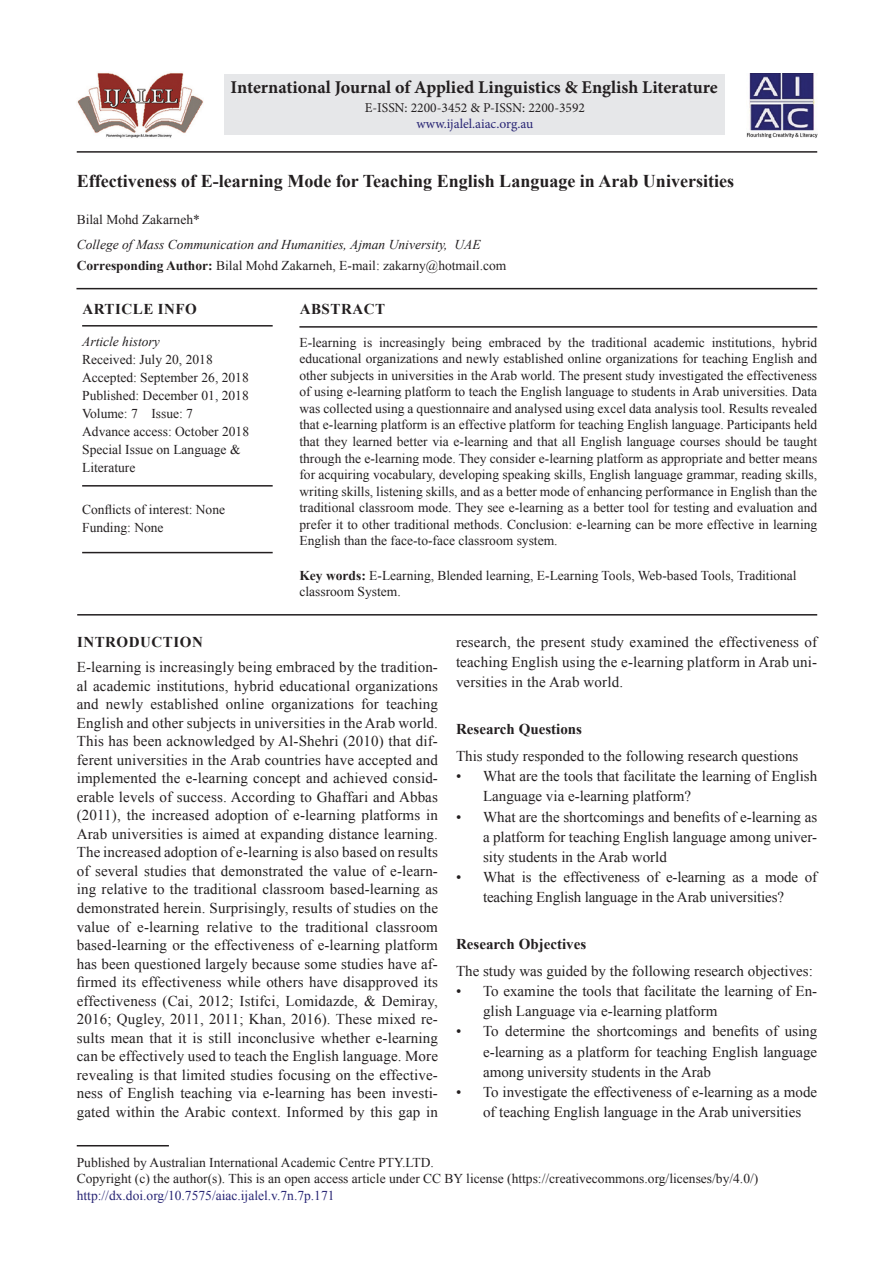
<style>
.page{position:relative;width:894px;height:1263px;background:#fff}
.page>*{position:absolute;margin:0;border:0;box-sizing:border-box;transform-origin:0 0}
.AT{font:700 18px "Times New Roman";color:#231f20}
.J_Name{font:700 18px "Minion Pro";color:#231f20}
.TXFL{font:15px/18.6px "Times New Roman";color:#231f20;text-align:justify}
.L{font:15px/20.1px "Times New Roman";color:#231f20}
.ART_INFO{font:700 15px "Times New Roman";color:#231f20}
.ART_INFO-2{font:700 15px "Times New Roman";letter-spacing:.035em;color:#231f20}
.ABSH{font:700 15px "Times New Roman";letter-spacing:.035em;color:#231f20}
.ABS{font:13.5px/16.5px "Times New Roman";color:#231f20;text-align:justify}
.PUB_Details{font:13.5px/16.5px "Times New Roman";color:#231f20}
.HIS{font:13.5px/18px "Times New Roman";color:#231f20}
.KWD{font:13.5px/16.5px "Times New Roman";color:#231f20}
.ADD{font:13.5px "Times New Roman";color:#231f20}
.AFF{font:italic 13.5px "Times New Roman";color:#231f20}
.HIS_1{font:13.5px/18px "Times New Roman";color:#231f20}
.ISSN_Num{font:13.5px "Minion Pro";color:#231f20}
.ISSN_Web{font:13.5px "Minion Pro";color:#282574}
.AU{font:13.5px "Times New Roman";color:#231f20}
.s1{font-weight:700}
.s2{font-style:italic}
.s3{color:#282574}
</style>
<div class="page">
<hr style="left:76px;top:288px;width:740px;height:1px;background:#231f20">
<hr style="left:299px;top:326px;width:517px;height:2px;background:#231f20">
<hr style="left:77px;top:614px;width:739px;height:1px;background:#231f20">
<hr style="left:77px;top:1145px;width:92px;height:1px;background:#231f20">
<div style="left:224px;top:74px;width:501px;height:60px;background:#e6e7e9"></div>
<img style="left:746px;top:73px;width:70px;height:65px">
<img style="left:77px;top:73px;width:126px;height:65px">
<hr style="left:82px;top:325px;width:190px;height:1px;background:#231f20">
<hr style="left:82px;top:485px;width:190px;height:1px;background:#231f20">
<hr style="left:82px;top:552px;width:190px;height:1px;background:#231f20">
<hr style="left:77px;top:151px;width:739px;height:2px;background:#231f20">
<p class="J_Name" style="left:230px;top:75px;width:488px">International Journal of Applied Linguistics &amp; English Literature</p>
<p class="ISSN_Num" style="left:364px;top:98px;width:222px">E-ISSN: 2200-3452 &amp; P-ISSN: 2200-3592</p>
<p class="ISSN_Web" style="left:416px;top:115px;width:118px">www.ijalel.aiac.org.au</p>
<p class="AT" style="left:77px;top:168px;width:658px">Effectiveness of E-learning Mode for Teaching English Language in Arab Universities</p>
<p class="AU" style="left:77px;top:210px;width:124px">Bilal Mohd Zakarneh*</p>
<p class="AFF" style="left:77px;top:236px;width:405px">College of Mass Communication and Humanities, Ajman University, UAE</p>
<p class="ADD" style="left:77px;top:256px;width:431px"><span class="s1">Corresponding Author:</span> Bilal Mohd Zakarneh, E-mail: zakarny@hotmail.com</p>
<p class="ART_INFO-2" style="left:82px;top:298px;width:116px">ARTICLE INFO</p>
<p class="HIS" style="left:82px;top:332px;width:168px"><span class="s2">Article history<br></span>Received: July 20, 2018<br>Accepted: September 26, 2018<br>Published: December 01, 2018<br>Volume: 7 Issue: 7<br>Advance access: October 2018</p>
<p class="HIS" style="left:82px;top:440px;width:160px">Special Issue on Language &amp;<br>Literature</p>
<p class="HIS_1" style="left:82px;top:499px;width:144px">Conflicts of interest: None<br>Funding: None</p>
<p class="ABSH" style="left:299px;top:298px;width:87px">ABSTRACT</p>
<p class="ABS" style="left:299px;top:334px;width:519px">E-learning is increasingly being embraced by the traditional academic institutions, hybrid educational organizations and newly established online organizations for teaching English and other subjects in universities in the Arab world. The present study investigated the effectiveness of using e-learning platform to teach the English language to students in Arab universities. Data was collected using a questionnaire and analysed using excel data analysis tool. Results revealed that e-learning platform is an effective platform for teaching English language. Participants held that they learned better via e-learning and that all English language courses should be taught through the e-learning mode. They consider e-learning platform as appropriate and better means for acquiring vocabulary, developing speaking skills, English language grammar, reading skills, writing skills, listening skills, and as a better mode of enhancing performance in English than the traditional classroom mode. They see e-learning as a better tool for testing and evaluation and prefer it to other traditional methods. Conclusion: e-learning can be more effective in learning English than the face-to-face classroom system.</p>
<p class="KWD" style="left:299px;top:566px;width:498px"><span class="s1">Key words:</span> E-Learning, Blended learning, E-Learning Tools, Web-based Tools, Traditional classroom System.</p>
<p class="TXFL" style="left:456px;top:631px;width:362px;line-height:20.1px">research, the present study examined the effectiveness of teaching English using the e-learning platform in Arab uni&shy;versities in the Arab world.</p>
<h2 class="ART_INFO" style="left:456px;top:718px;width:127px">Research Questions</h2>
<p class="TXFL" style="left:456px;top:746px;width:344px">This study responded to the following research questions</p>
<p class="L" style="left:483px;top:765px;width:335px;text-indent:-27px">• What are the tools that facilitate the learning of English<br>Language via e-learning platform?</p>
<p class="L" style="left:483px;top:806px;width:335px;text-align:justify;text-indent:-27px">• What are the shortcomings and benefits of e-learning as a platform for teaching English language among univer&shy;sity students in the Arab world</p>
<p class="L" style="left:456px;top:866px;width:362px;text-align:center">• What is the effectiveness of e-learning as a mode of teaching English language in the Arab universities?</p>
<h2 class="ART_INFO" style="left:456px;top:933px;width:132px">Research Objectives</h2>
<p class="TXFL" style="left:456px;top:961px;width:358px">The study was guided by the following research objectives:</p>
<p class="L" style="left:483px;top:980px;width:335px;text-indent:-27px">• To examine the tools that facilitate the learning of En&shy;glish Language via e-learning platform</p>
<p class="L" style="left:483px;top:1020px;width:335px;text-align:justify;text-indent:-27px">• To determine the shortcomings and benefits of using e-learning as a platform for teaching English language among university students in the Arab</p>
<p class="L" style="left:483px;top:1081px;width:335px;text-indent:-27px">• To investigate the effectiveness of e-learning as a mode of teaching English language in the Arab universities</p>
<h1 class="ART_INFO-2" style="left:77px;top:631px;width:127px">INTRODUCTION</h1>
<p class="TXFL" style="left:77px;top:657px;width:363px">E-learning is increasingly being embraced by the tradition&shy;al academic institutions, hybrid educational organizations and newly established online organizations for teaching English and other subjects in universities in the Arab world.<br>This has been acknowledged by Al-Shehri (2010) that dif&shy;ferent universities in the Arab countries have accepted and implemented the e-learning concept and achieved consid&shy;erable levels of success. According to Ghaffari and Abbas (2011), the increased adoption of e-learning platforms in Arab universities is aimed at expanding distance learning.<br>The increased adoption of e-learning is also based on results of several studies that demonstrated the value of e-learn&shy;ing relative to the traditional classroom based-learning as demonstrated herein. Surprisingly, results of studies on the value of e-learning relative to the traditional classroom based-learning or the effectiveness of e-learning platform has been questioned largely because some studies have af&shy;firmed its effectiveness while others have disapproved its effectiveness (Cai, 2012; Istifci, Lomidazde, &amp; Demiray, 2016; Qugley, 2011, 2011; Khan, 2016). These mixed re&shy;sults mean that it is still inconclusive whether e-learning can be effectively used to teach the English language. More revealing is that limited studies focusing on the effective&shy;ness of English teaching via e-learning has been investi&shy;gated within the Arabic context. Informed by this gap in</p>
<p class="PUB_Details" style="left:77px;top:1153px;width:682px">Published by Australian International Academic Centre PTY.LTD.<br>Copyright (c) the author(s). This is an open access article under CC BY license (https://creativecommons.org/licenses/by/4.0/) <span class="s3">http://dx.doi.org/10.7575/aiac.ijalel.v.7n.7p.171</span></p>
</div>
